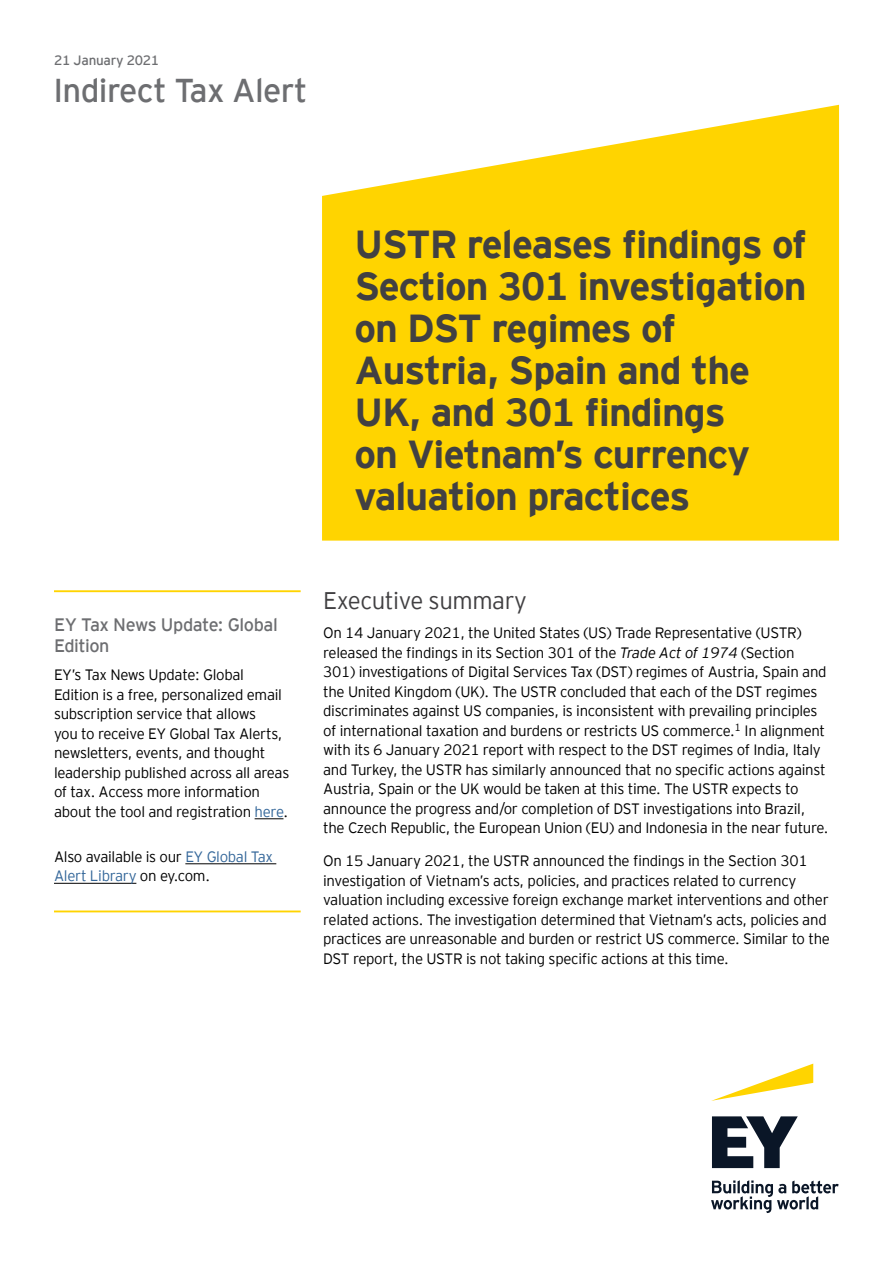
<style>
.page{position:relative;width:893px;height:1263px;background:#fff}
.page>*{position:absolute;margin:0;border:0;box-sizing:border-box;transform-origin:0 0}
.t1{font:700 39px/42px "EY Interstate";letter-spacing:-.025em;color:#414042}
.t2{font:33px "EY Interstate";letter-spacing:-.02em;color:#6d6e71}
.t3{font:300 24px "EY Interstate";letter-spacing:-.02em;color:#414042}
.t4{font:18px/21px "EY Interstate";letter-spacing:-.025em;color:#6d6e71}
.t5{font:300 15px/19.5px "EY Interstate";letter-spacing:-.02em;color:#000}
.t6{font:13.5px "EY Interstate";letter-spacing:-.02em;color:#6d6e71}
.s1{color:#369}
.s2{font-style:italic}
</style>
<div class="page">
<svg style="left:322px;top:105px;width:517px;height:436px;background:#ffd81a"></svg>
<hr style="left:54px;top:590px;width:247px;height:2px;background:#ffd400">
<svg style="left:255px;top:818px;width:28px;height:1px"></svg>
<hr style="left:185px;top:863px;width:91px;height:1px;background:#000">
<hr style="left:54px;top:883px;width:82px;height:1px;background:#000">
<hr style="left:54px;top:910px;width:247px;height:2px;background:#ffd400">
<svg style="left:711px;top:1063px;width:102px;height:38px"></svg>
<svg style="left:711px;top:1116px;width:128px;height:97px"></svg>
<p class="t6" style="left:54px;top:50px;width:107px">21 January 2021</p>
<h2 class="t2" style="left:53px;top:67px;width:256px">Indirect Tax Alert</h2>
<p class="t4" style="left:54px;top:613px;width:225px">EY Tax News Update: Global<br>Edition</p>
<p class="t5" style="left:54px;top:664px;width:237px">EY’s Tax News Update: Global Edition is a free, personalized email subscription service that allows<br>you to receive EY Global Tax Alerts, newsletters, events, and thought leadership published across all areas of tax. Access more information about the tool and registration <span class="s1">here</span>.</p>
<p class="t5" style="left:54px;top:846px;width:221px">Also available is our <span class="s1">EY Global Tax<br>Alert Library</span> on ey.com.</p>
<h1 class="t1" style="left:354px;top:221px;width:454px">USTR releases findings of<br>Section 301 investigation on DST regimes of<br>Austria, Spain and the<br>UK, and 301 findings<br>on Vietnam’s currency valuation practices</h1>
<h3 class="t3" style="left:323px;top:584px;width:205px">Executive summary</h3>
<p class="t5" style="left:323px;top:622px;width:507px">On 14 January 2021, the United States (US) Trade Representative (USTR) released the findings in its Section 301 of the <span class="s2">Trade Act of 1974</span> (Section 301) investigations of Digital Services Tax (DST) regimes of Austria, Spain and the United Kingdom (UK). The USTR concluded that each of the DST regimes discriminates against US companies, is inconsistent with prevailing principles of international taxation and burdens or restricts US commerce.<sup>1</sup> In alignment with its 6 January 2021 report with respect to the DST regimes of India, Italy and Turkey, the USTR has similarly announced that no specific actions against Austria, Spain or the UK would be taken at this time. The USTR expects to announce the progress and/or completion of DST investigations into Brazil, the Czech Republic, the European Union (EU) and Indonesia in the near future.</p>
<p class="t5" style="left:323px;top:850px;width:508px">On 15 January 2021, the USTR announced the findings in the Section 301 investigation of Vietnam’s acts, policies, and practices related to currency valuation including excessive foreign exchange market interventions and other related actions. The investigation determined that Vietnam’s acts, policies and practices are unreasonable and burden or restrict US commerce. Similar to the DST report, the USTR is not taking specific actions at this time.</p>
</div>
